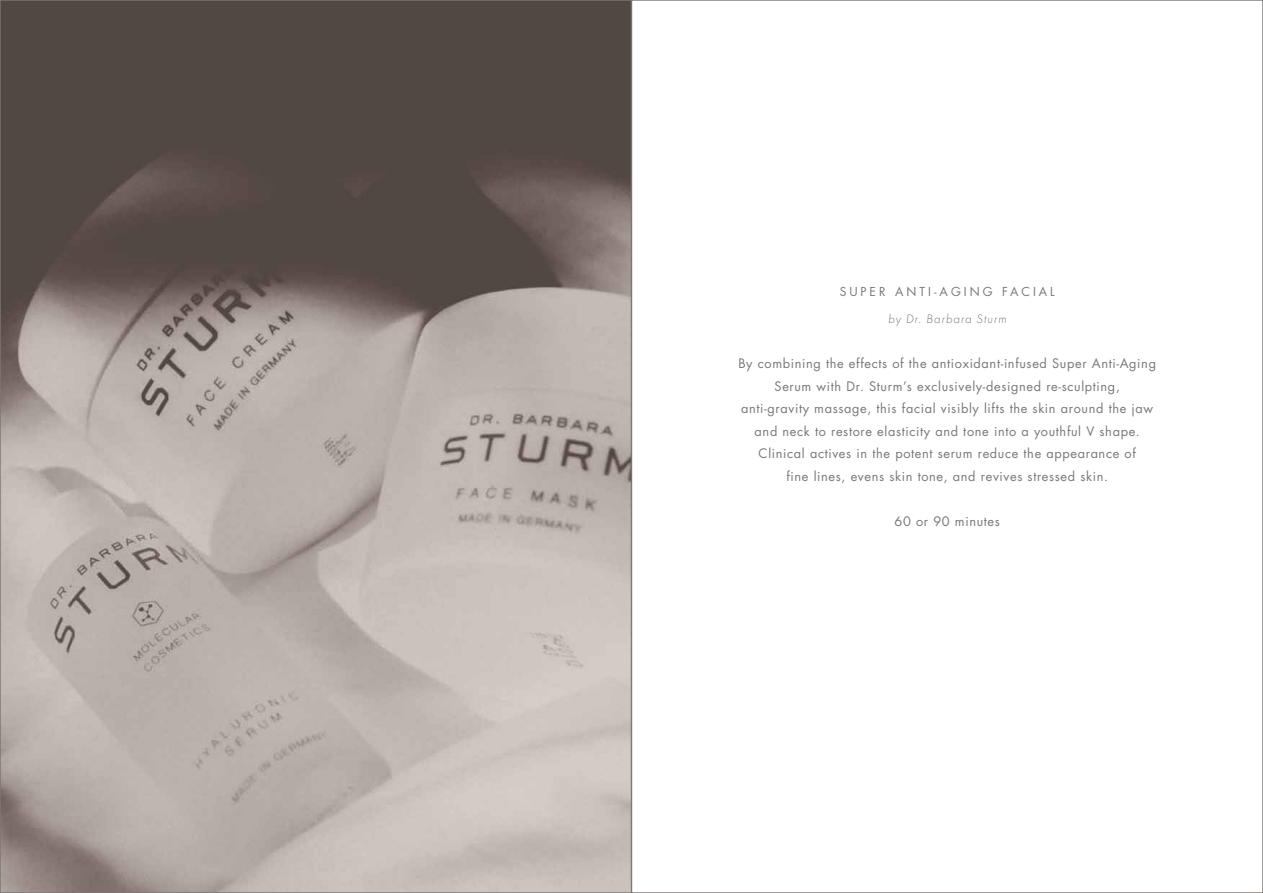
<style>
.page{position:relative;width:1263px;height:893px;background:#fff}
.page>*{position:absolute;margin:0;border:0;box-sizing:border-box;transform-origin:0 0}
.t1{font:12.75px/22.5px "Futura";letter-spacing:.05em;color:#7b7775;text-align:center}
.t2{font:italic 300 12.75px "Futura PT";letter-spacing:.075em;color:#7b7775}
.t3{font:12px "Futura";letter-spacing:.25em;color:#7b7775}
</style>
<div class="page">
<img style="left:2px;top:2px;width:627px;height:889px">
<p class="t3" style="left:840px;top:284px;width:217px">SUPER ANTI-AGING FACIAL</p>
<p class="t2" style="left:888px;top:311px;width:120px">by Dr. Barbara Sturm</p>
<p class="t1" style="left:738px;top:352px;width:419px">By combining the effects of the antioxidant-infused Super Anti-Aging Serum with Dr. Sturm’s exclusively-designed re-sculpting,<br>anti-gravity massage, this facial visibly lifts the skin around the jaw and neck to restore elasticity and tone into a youthful V shape.<br>Clinical actives in the potent serum reduce the appearance of<br>fine lines, evens skin tone, and revives stressed skin.</p>
<p class="t1" style="left:894px;top:510px;width:107px">60 or 90 minutes</p>
</div>
